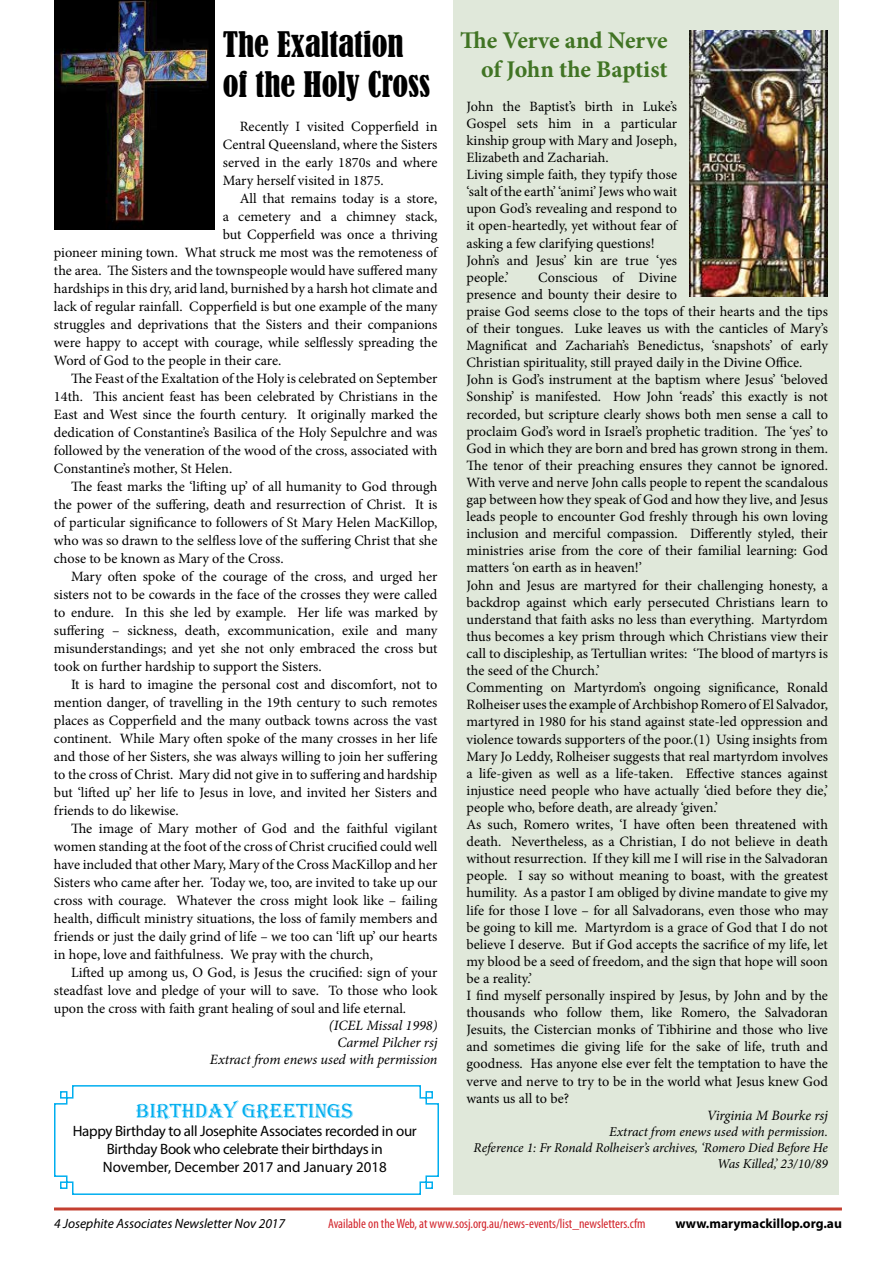
<style>
.page{position:relative;width:893px;height:1263px;background:#fff}
.page>*{position:absolute;margin:0;border:0;box-sizing:border-box;transform-origin:0 0}
.t1{font:condensed 33px/39.6px "Bernard";color:#000}
.t2{font:700 24px/28.8px "Minion Pro";letter-spacing:-.005em;color:#417424;text-align:right}
.t3{font:21px "Alfredo";color:#00aeef}
.t4{font:15px/18px "Myriad Pro";letter-spacing:-.02em;color:#000;text-align:center}
.t5{font:14.25px/17.1px "Minion Pro";color:#000}
.t6{font:italic 14.25px/17.1px "Minion Pro";letter-spacing:-.005em;color:#000;text-align:right}
.t7{font:italic 13.5px/16.2px "Minion Pro";letter-spacing:-.005em;color:#000;text-align:right}
.t8{font:condensed 13.5px "Myriad Pro";color:#d2232a}
.t9{font:italic 13.5px "Myriad Pro";color:#000}
.t10{font:700 13.5px "Myriad Pro";color:#000}
</style>
<div class="page">
<hr style="left:54px;top:1207px;width:788px;height:3px;background:#c43f30">
<div style="left:454px;top:0;width:385px;height:1195px;background:#e0e8da"></div>
<svg style="left:54px;top:1085px;width:385px;height:110px"></svg>
<img style="left:54px;top:0;width:160px;height:229px">
<img style="left:690px;top:30px;width:138px;height:267px">
<h1 class="t1" style="left:223px;top:25px;width:209px">The Exaltation of the Holy Cross</h1>
<p class="t5" style="left:223px;top:117px;width:216px;line-height:18px;text-align:justify;text-indent:17px">Recently I visited Copperfield in Central Queensland, where the Sisters served in the early 1870s and where Mary herself visited in 1875.</p>
<p class="t5" style="left:240px;top:189px;width:199px">All that remains today is a store,</p>
<p class="t5" style="left:223px;top:207px;width:216px">a cemetery and a chimney stack,</p>
<p class="t5" style="left:223px;top:225px;width:216px">but Copperfield was once a thriving</p>
<p class="t5" style="left:54px;top:243px;width:385px">pioneer mining town. What struck me most was the remoteness of</p>
<p class="t5" style="left:54px;top:261px;width:385px">the area. The Sisters and the townspeople would have suffered many</p>
<p class="t5" style="left:54px;top:279px;width:385px">hardships in this dry, arid land, burnished by a harsh hot climate and</p>
<p class="t5" style="left:54px;top:297px;width:385px">lack of regular rainfall. Copperfield is but one example of the many</p>
<p class="t5" style="left:54px;top:315px;width:385px">struggles and deprivations that the Sisters and their companions</p>
<p class="t5" style="left:54px;top:333px;width:385px">were happy to accept with courage, while selflessly spreading the</p>
<p class="t5" style="left:54px;top:351px;width:229px">Word of God to the people in their care.</p>
<p class="t5" style="left:71px;top:369px;width:368px">The Feast of the Exaltation of the Holy is celebrated on September</p>
<p class="t5" style="left:54px;top:387px;width:385px">14th. This ancient feast has been celebrated by Christians in the</p>
<p class="t5" style="left:54px;top:405px;width:385px">East and West since the fourth century. It originally marked the</p>
<p class="t5" style="left:54px;top:423px;width:385px">dedication of Constantine’s Basilica of the Holy Sepulchre and was</p>
<p class="t5" style="left:54px;top:441px;width:385px">followed by the veneration of the wood of the cross, associated with</p>
<p class="t5" style="left:54px;top:459px;width:180px">Constantine’s mother, St Helen.</p>
<p class="t5" style="left:71px;top:477px;width:368px">The feast marks the ‘lifting up’ of all humanity to God through</p>
<p class="t5" style="left:54px;top:495px;width:385px">the power of the suffering, death and resurrection of Christ. It is</p>
<p class="t5" style="left:54px;top:513px;width:385px">of particular significance to followers of St Mary Helen MacKillop,</p>
<p class="t5" style="left:54px;top:531px;width:385px">who was so drawn to the selfless love of the suffering Christ that she</p>
<p class="t5" style="left:54px;top:549px;width:231px">chose to be known as Mary of the Cross.</p>
<p class="t5" style="left:71px;top:567px;width:368px">Mary often spoke of the courage of the cross, and urged her</p>
<p class="t5" style="left:54px;top:585px;width:385px">sisters not to be cowards in the face of the crosses they were called</p>
<p class="t5" style="left:54px;top:603px;width:385px">to endure. In this she led by example. Her life was marked by</p>
<p class="t5" style="left:54px;top:621px;width:385px">suffering – sickness, death, excommunication, exile and many</p>
<p class="t5" style="left:54px;top:639px;width:385px">misunderstandings; and yet she not only embraced the cross but</p>
<p class="t5" style="left:54px;top:657px;width:269px">took on further hardship to support the Sisters.</p>
<p class="t5" style="left:71px;top:675px;width:368px">It is hard to imagine the personal cost and discomfort, not to</p>
<p class="t5" style="left:54px;top:693px;width:385px">mention danger, of travelling in the 19th century to such remotes</p>
<p class="t5" style="left:54px;top:711px;width:385px">places as Copperfield and the many outback towns across the vast</p>
<p class="t5" style="left:54px;top:729px;width:385px">continent. While Mary often spoke of the many crosses in her life</p>
<p class="t5" style="left:54px;top:747px;width:385px">and those of her Sisters, she was always willing to join her suffering</p>
<p class="t5" style="left:54px;top:765px;width:385px">to the cross of Christ. Mary did not give in to suffering and hardship</p>
<p class="t5" style="left:54px;top:783px;width:385px">but ‘lifted up’ her life to Jesus in love, and invited her Sisters and</p>
<p class="t5" style="left:54px;top:801px;width:126px">friends to do likewise.</p>
<p class="t5" style="left:71px;top:819px;width:368px">The image of Mary mother of God and the faithful vigilant</p>
<p class="t5" style="left:54px;top:837px;width:385px">women standing at the foot of the cross of Christ crucified could well</p>
<p class="t5" style="left:54px;top:855px;width:385px">have included that other Mary, Mary of the Cross MacKillop and her</p>
<p class="t5" style="left:54px;top:873px;width:385px">Sisters who came after her. Today we, too, are invited to take up our</p>
<p class="t5" style="left:54px;top:891px;width:385px">cross with courage. Whatever the cross might look like – failing</p>
<p class="t5" style="left:54px;top:909px;width:385px">health, difficult ministry situations, the loss of family members and</p>
<p class="t5" style="left:54px;top:927px;width:385px">friends or just the daily grind of life – we too can ‘lift up’ our hearts</p>
<p class="t5" style="left:54px;top:945px;width:320px">in hope, love and faithfulness. We pray with the church,</p>
<p class="t5" style="left:71px;top:963px;width:368px">Lifted up among us, O God, is Jesus the crucified: sign of your</p>
<p class="t5" style="left:54px;top:981px;width:385px">steadfast love and pledge of your will to save. To those who look</p>
<p class="t5" style="left:54px;top:999px;width:354px">upon the cross with faith grant healing of soul and life eternal.</p>
<p class="t6" style="left:210px;top:1016px;width:229px">(ICEL Missal 1998)<br>Carmel Pilcher rsj<br>Extract from enews used with permission</p>
<h3 class="t3" style="left:136px;top:1099px;width:218px">BIRTHDAY GREETINGS</h3>
<p class="t4" style="left:73px;top:1121px;width:346px">Happy Birthday to all Josephite Associates recorded in our<br>Birthday Book who celebrate their birthdays in<br>November, December 2017 and January 2018</p>
<h2 class="t2" style="left:460px;top:26px;width:209px">The Verve and Nerve of John the Baptist</h2>
<p class="t5" style="left:466px;top:98px;width:212px">John the Baptist’s birth in Luke’s<br>Gospel sets him in a particular kinship group with Mary and Joseph,<br>Elizabeth and Zachariah.<br>Living simple faith, they typify those ‘salt of the earth’ ‘animi’ Jews who wait upon God’s revealing and respond to it open-heartedly, yet without fear of asking a few clarifying questions!<br>John’s and Jesus’ kin are true ‘yes people.’</p>
<p class="t5" style="left:466px;top:269px;width:363px;text-indent:72px">Conscious of Divine<br>presence and bounty their desire to<br>praise God seems close to the tops of their hearts and the tips of their tongues. Luke leaves us with the canticles of Mary’s Magnificat and Zachariah’s Benedictus, ‘snapshots’ of early Christian spirituality, still prayed daily in the Divine Office.<br>John is God’s instrument at the baptism where Jesus’ ‘beloved Sonship’ is manifested. How John ‘reads’ this exactly is not recorded, but scripture clearly shows both men sense a call to proclaim God’s word in Israel’s prophetic tradition. The ‘yes’ to God in which they are born and bred has grown strong in them.<br>The tenor of their preaching ensures they cannot be ignored.<br>With verve and nerve John calls people to repent the scandalous gap between how they speak of God and how they live, and Jesus leads people to encounter God freshly through his own loving inclusion and merciful compassion. Differently styled, their ministries arise from the core of their familial learning: God matters ‘on earth as in heaven!’<br>John and Jesus are martyred for their challenging honesty, a backdrop against which early persecuted Christians learn to understand that faith asks no less than everything. Martyrdom thus becomes a key prism through which Christians view their call to discipleship, as Tertullian writes: ‘The blood of martyrs is the seed of the Church.’<br>Commenting on Martyrdom’s ongoing significance, Ronald Rolheiser uses the example of Archbishop Romero of El Salvador, martyred in 1980 for his stand against state-led oppression and violence towards supporters of the poor.(1) Using insights from Mary Jo Leddy, Rolheiser suggests that real martyrdom involves a life-given as well as a life-taken. Effective stances against injustice need people who have actually ‘died before they die,’ people who, before death, are already ‘given.’<br>As such, Romero writes, ‘I have often been threatened with death. Nevertheless, as a Christian, I do not believe in death without resurrection. If they kill me I will rise in the Salvadoran people. I say so without meaning to boast, with the greatest humility. As a pastor I am obliged by divine mandate to give my life for those I love – for all Salvadorans, even those who may be going to kill me. Martyrdom is a grace of God that I do not believe I deserve. But if God accepts the sacrifice of my life, let my blood be a seed of freedom, and the sign that hope will soon be a reality.’<br>I find myself personally inspired by Jesus, by John and by the thousands who follow them, like Romero, the Salvadoran Jesuits, the Cistercian monks of Tibhirine and those who live and sometimes die giving life for the sake of life, truth and goodness. Has anyone else ever felt the temptation to have the verve and nerve to try to be in the world what Jesus knew God wants us all to be?</p>
<p class="t6" style="left:707px;top:1106px;width:123px">Virginia M Bourke rsj</p>
<p class="t7" style="left:474px;top:1123px;width:356px">Extract from enews used with permission.<br>Reference 1: Fr Ronald Rolheiser’s archives, ‘Romero Died Before He<br>Was Killed,’ 23/10/89</p>
<p class="t9" style="left:54px;top:1215px;width:233px">4 Josephite Associates Newsletter Nov 2017</p>
<p class="t8" style="left:328px;top:1216px;width:319px">Available on the Web, at www.sosj.org.au/news-events/list_newsletters.cfm</p>
<p class="t10" style="left:675px;top:1215px;width:168px">www.marymackillop.org.au</p>
</div>
